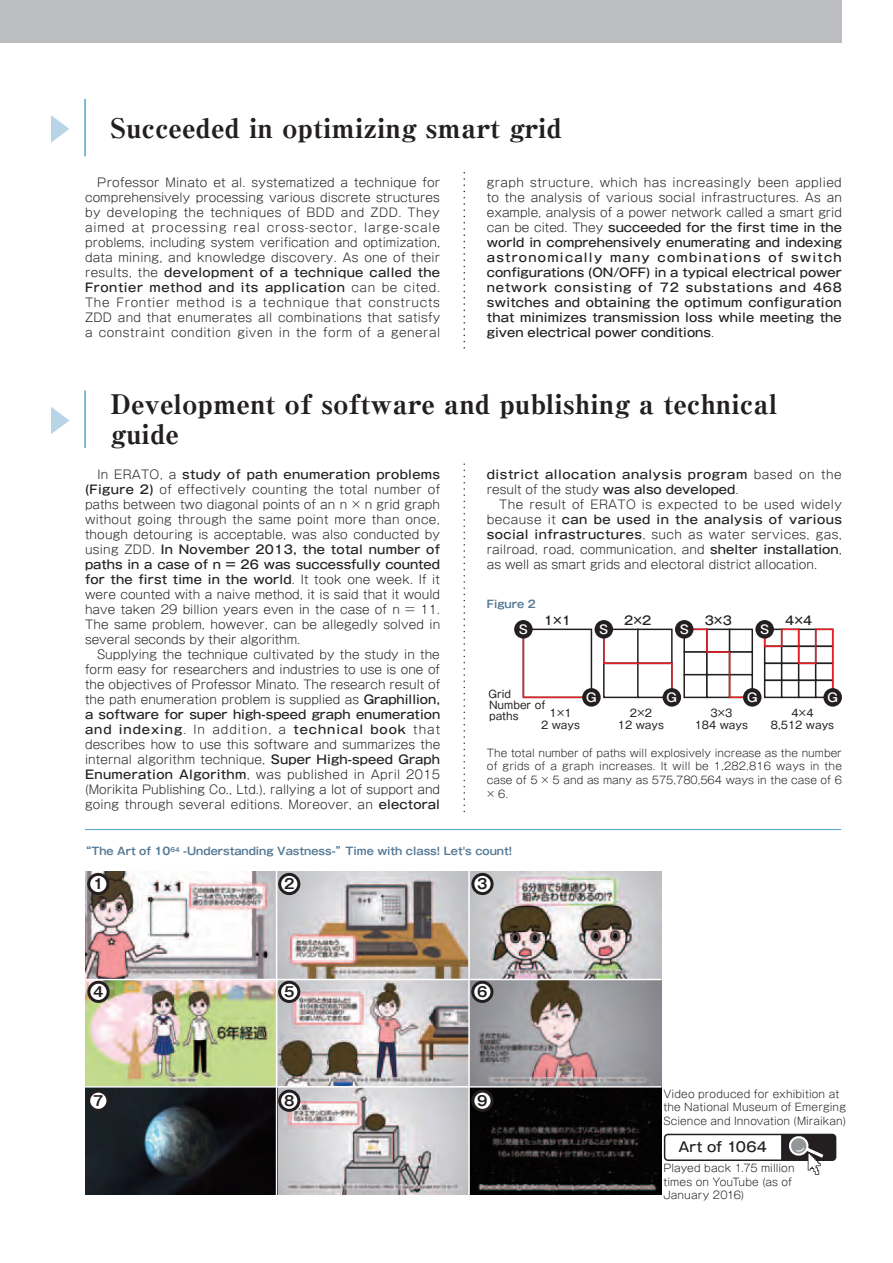
<style>
.page{position:relative;width:893px;height:1263px;background:#fff}
.page>*{position:absolute;margin:0;border:0;box-sizing:border-box;transform-origin:0 0}
.t1{font:800 27px/30px "Ryumin Pro";color:#231f20}
.t2{font:700 13.65px "Gothic MB101 Pro De";color:#231f20}
.t3{font:13.5px "Gothic MB101 Pro";color:#231f20}
.t4{font:500 13.5px "Gothic MB101 Pro";letter-spacing:.01em;color:#231f20}
.t5{font:300 12px/15px "Gothic MB101 Pro";letter-spacing:.005em;color:#231f20}
.t6{font:500 12px/15px "Gothic MB101 Pro";color:#231f20;text-align:justify}
.t7{font:500 12px "Gothic MB101 Pro";color:#fff}
.t8{font:300 10.5px/13.5px "Gothic MB101 Pro";letter-spacing:.01em;color:#231f20}
.t9{font:10.5px/11.4px "Gothic MB101 Pro";color:#231f20;text-align:center}
.t10{font:700 10.5px "Gothic MB101 Pro De";color:#537895}
.s1{font-weight:500}
.s2{font-weight:300}
.s3{color:#fff}
</style>
<div class="page">
<div style="left:0;top:0;width:842px;height:43px;background:#bcbdc0"></div>
<hr style="left:84px;top:99px;width:2px;height:57px;background:#51a5cb">
<svg style="left:51px;top:115px;width:18px;height:28px"></svg>
<hr style="left:84px;top:390px;width:2px;height:58px;background:#51a5cb">
<svg style="left:51px;top:407px;width:18px;height:27px"></svg>
<svg style="left:522px;top:628px;width:71px;height:71px"></svg>
<div style="left:514px;top:620px;width:19px;height:19px;background:#231f20;border-radius:50%"></div>
<div style="left:582px;top:688px;width:19px;height:19px;background:#231f20;border-radius:50%"></div>
<svg style="left:603px;top:628px;width:70px;height:71px"></svg>
<div style="left:595px;top:620px;width:18px;height:19px;background:#231f20;border-radius:50%"></div>
<div style="left:663px;top:688px;width:18px;height:19px;background:#231f20;border-radius:50%"></div>
<svg style="left:683px;top:628px;width:71px;height:71px"></svg>
<svg style="left:763px;top:628px;width:71px;height:71px"></svg>
<div style="left:675px;top:620px;width:18px;height:19px;background:#231f20;border-radius:50%"></div>
<div style="left:743px;top:688px;width:18px;height:19px;background:#231f20;border-radius:50%"></div>
<div style="left:755px;top:620px;width:19px;height:19px;background:#231f20;border-radius:50%"></div>
<div style="left:823px;top:688px;width:19px;height:19px;background:#231f20;border-radius:50%"></div>
<hr style="left:85px;top:829px;width:756px;height:1px;background:#51a5cb">
<img style="left:85px;top:871px;width:576px;height:324px">
<div style="left:89px;top:874px;width:19px;height:19px;background:#fff;border-radius:50%"></div>
<div style="left:87px;top:873px;width:22px;height:22px;border:3px solid #231f20;border-radius:50%"></div>
<div style="left:280px;top:874px;width:19px;height:19px;background:#fff;border-radius:50%"></div>
<div style="left:278px;top:873px;width:22px;height:22px;border:3px solid #231f20;border-radius:50%"></div>
<div style="left:473px;top:874px;width:19px;height:19px;background:#fff;border-radius:50%"></div>
<div style="left:471px;top:873px;width:23px;height:22px;border:3px solid #231f20;border-radius:50%"></div>
<div style="left:473px;top:982px;width:19px;height:19px;background:#fff;border-radius:50%"></div>
<div style="left:471px;top:981px;width:22px;height:22px;border:3px solid #231f20;border-radius:50%"></div>
<div style="left:280px;top:982px;width:19px;height:19px;background:#fff;border-radius:50%"></div>
<div style="left:278px;top:981px;width:22px;height:22px;border:3px solid #231f20;border-radius:50%"></div>
<svg style="left:89px;top:982px;width:19px;height:19px"></svg>
<div style="left:87px;top:981px;width:23px;height:22px;border:3px solid #231f20;border-radius:50%"></div>
<div style="left:89px;top:1091px;width:19px;height:19px;background:#fff;border-radius:50%"></div>
<div style="left:87px;top:1089px;width:22px;height:23px;border:3px solid #231f20;border-radius:50%"></div>
<div style="left:280px;top:1091px;width:19px;height:19px;background:#fff;border-radius:50%"></div>
<div style="left:278px;top:1089px;width:22px;height:23px;border:3px solid #231f20;border-radius:50%"></div>
<svg style="left:473px;top:1091px;width:19px;height:19px"></svg>
<div style="left:471px;top:1089px;width:23px;height:23px;border:3px solid #231f20;border-radius:50%"></div>
<div style="left:664px;top:1134px;width:172px;height:27px;border:2px solid #231f20;border-radius:3px"></div>
<hr style="left:276px;top:871px;width:1px;height:324px;background:#fff">
<hr style="left:468px;top:871px;width:2px;height:324px;background:#fff">
<hr style="left:85px;top:979px;width:576px;height:1px;background:#fff">
<hr style="left:85px;top:1086px;width:576px;height:1px;background:#fff">
<svg style="left:781px;top:1134px;width:55px;height:41px"></svg>
<svg style="left:463px;top:173px;width:2px;height:176px"></svg>
<svg style="left:463px;top:464px;width:2px;height:347px"></svg>
<div style="left:663px;top:1163px;width:141px;height:53px;background:#fff"></div>
<div style="left:667px;top:1136px;width:112px;height:22px;background:#fff"></div>
<p class="t1" style="left:111px;top:111px;width:453px">Succeeded in optimizing smart grid</p>
<p class="t5" style="left:85px;top:174px;width:357px;text-align:justify">　Professor Minato et al. systematized a technique for comprehensively processing various discrete structures by developing the techniques of BDD and ZDD. They aimed at processing real cross-sector, large-scale problems, including system verification and optimization, data mining, and knowledge discovery. As one of their results, the <span class="s1">development of a technique called the Frontier method and its application</span> can be cited.<br>The Frontier method is a technique that constructs ZDD and that enumerates all combinations that satisfy a constraint condition given in the form of a general</p>
<p class="t6" style="left:487px;top:174px;width:357px"><span class="s2">graph structure, which has increasingly been applied to the analysis of various social infrastructures. As an example, analysis of a power network called a smart grid can be cited. They</span> succeeded for the fi rst time in the world in comprehensively enumerating and indexing astronomically many combinations of switch configurations (ON/OFF) in a typical electrical power network consisting of 72 substations and 468 switches and obtaining the optimum configuration that minimizes transmission loss while meeting the given electrical power conditions<span class="s2">.</span></p>
<p class="t1" style="left:111px;top:387px;width:668px">Development of software and publishing a technical guide</p>
<p class="t5" style="left:85px;top:465px;width:357px">　In ERATO, a <span class="s1">study of path enumeration problems (Figure 2)</span> of effectively counting the total number of paths between two diagonal points of an n × n grid graph without going through the same point more than once, though detouring is acceptable, was also conducted by using ZDD. <span class="s1">In November 2013, the total number of paths in a case of n = 26 was successfully counted for the first time in the world</span>. It took one week. If it were counted with a naive method, it is said that it would have taken 29 billion years even in the case of n = 11.<br>The same problem, however, can be allegedly solved in several seconds by their algorithm.<br>　Supplying the technique cultivated by the study in the form easy for researchers and industries to use is one of the objectives of Professor Minato. The research result of the path enumeration problem is supplied as <span class="s1">Graphillion, a software for super high-speed graph enumeration and indexing</span>. In addition, a <span class="s1">technical book</span> that describes how to use this software and summarizes the internal algorithm technique, <span class="s1">Super High-speed Graph Enumeration Algorithm</span>, was published in April 2015 (Morikita Publishing Co., Ltd.), rallying a lot of support and going through several editions. Moreover, an <span class="s1">electoral</span></p>
<p class="t5" style="left:487px;top:465px;width:357px"><span class="s1">district allocation analysis program</span> based on the result of the study <span class="s1">was also developed</span>.<br>　The result of ERATO is expected to be used widely because it <span class="s1">can be used in the analysis of various social infrastructures</span>, such as water services, gas, railroad, road, communication, and <span class="s1">shelter installation</span>, as well as smart grids and electoral district allocation.</p>
<p class="t10" style="left:487px;top:595px;width:50px">Figure 2</p>
<p class="t6" style="left:544px;top:611px;width:29px">1×1</p>
<p class="t6" style="left:624px;top:611px;width:29px">2×2</p>
<p class="t6" style="left:705px;top:611px;width:29px">3×3</p>
<p class="t6" style="left:785px;top:611px;width:29px">4×4</p>
<p class="t7" style="left:519px;top:619px;width:11px">S</p>
<p class="t7" style="left:599px;top:619px;width:11px">S</p>
<p class="t7" style="left:680px;top:619px;width:11px">S</p>
<p class="t7" style="left:760px;top:619px;width:11px">S</p>
<p class="t9" style="left:488px;top:688px;width:58px;line-height:10.6px;text-align:left">Grid<br>Number of paths</p>
<p class="t7" style="left:586px;top:687px;width:12px">G</p>
<p class="t7" style="left:667px;top:687px;width:12px">G</p>
<p class="t7" style="left:747px;top:687px;width:12px">G</p>
<p class="t7" style="left:827px;top:687px;width:12px">G</p>
<p class="t9" style="left:541px;top:706px;width:40px">1×1<br>2 ways</p>
<p class="t9" style="left:618px;top:706px;width:48px">2×2<br>12 ways</p>
<p class="t9" style="left:695px;top:706px;width:55px">3×3<br>184 ways</p>
<p class="t9" style="left:771px;top:706px;width:65px">4×4<br>8,512 ways</p>
<p class="t8" style="left:487px;top:744px;width:357px;text-align:justify">The total number of paths will explosively increase as the number of grids of a graph increases. It will be 1,282,816 ways in the case of 5 × 5 and as many as 575,780,564 ways in the case of 6</p>
<p class="t8" style="left:485px;top:786px;width:24px">× 6.</p>
<p class="t10" style="left:81px;top:843px;width:433px">“The Art of 10<sup>64</sup> -Understanding Vastness-”Time with class! Let's count!</p>
<p class="t2" style="left:93px;top:872px;width:12px">1</p>
<p class="t2" style="left:284px;top:872px;width:12px">2</p>
<p class="t2" style="left:477px;top:872px;width:12px">3</p>
<p class="t2" style="left:93px;top:980px;width:12px">4</p>
<p class="t2" style="left:284px;top:980px;width:12px">5</p>
<p class="t2" style="left:477px;top:980px;width:12px">6</p>
<p class="t2" style="left:93px;top:1089px;width:12px">7</p>
<p class="t2" style="left:284px;top:1089px;width:12px">8</p>
<p class="t2" style="left:477px;top:1089px;width:12px">9</p>
<p class="t8" style="left:663px;top:1086px;width:184px">Video produced for exhibition at the National Museum of Emerging<br>Science and Innovation (Miraikan)</p>
<p class="t8" style="left:663px;top:1160px;width:133px">Played back 1.75 million times on YouTube (as of<br>January 2016)</p>
<p class="t9" style="left:665px;top:1103px;width:149px;line-height:12px;text-align:left">日本科学未来館の展示のために制作された映像</p>
<p class="t4" style="left:678px;top:1136px;width:90px">Art of 1064</p>
<p class="t3" style="left:667px;top:1137px;width:162px">フカシギの数え方 <span class="s3">検 索</span></p>
<p class="t9" style="left:660px;top:1168px;width:129px;line-height:12px;text-align:left;text-indent:5px">YouTubeで175万回再生（2016年1月現在）</p>
</div>
